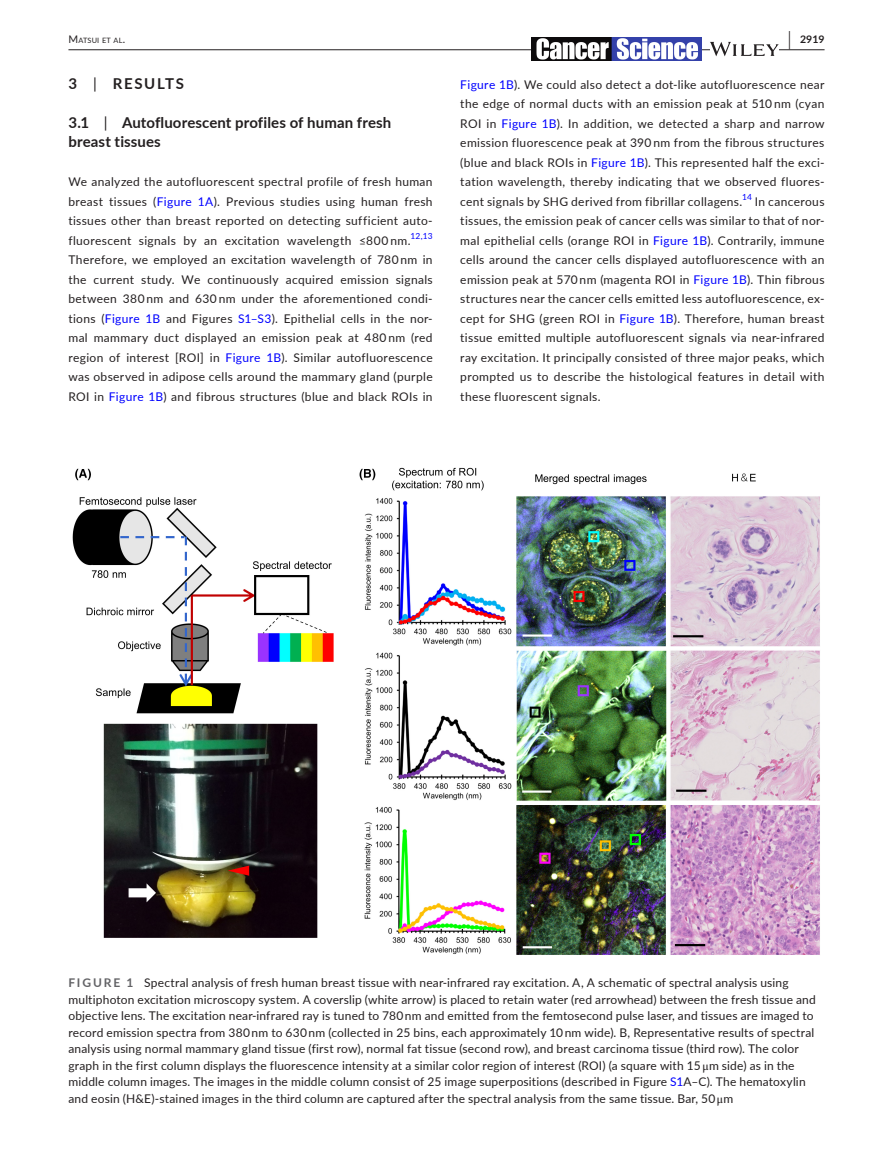
<style>
.page{position:relative;width:893px;height:1174px;background:#fff}
.page>*{position:absolute;margin:0;border:0;box-sizing:border-box;transform-origin:0 0}
.t1{font:700 15px/19.5px "Lato";letter-spacing:.01em;color:#231f20}
.t2{font:700 15px "Lato";letter-spacing:.105em;color:#231f20}
.t3{font:12px/19.5px "Lato";letter-spacing:.015em;color:#231f20;text-align:justify}
.t4{font:700 10.5px "Lato";color:#231f20}
.t5{font:8.4px "Lato";color:#00f}
.t6{font:7.35px "Lato";letter-spacing:.025em;color:#231f20}
.s1{font-size:10.5px}
.s2{font-size:19.5px}
.s3{font-weight:400}
.s4{color:#00f}
.s5{font-weight:700;color:#636366}
.s6{font-family:"STIX"}
</style>
<div class="page">
<hr style="left:68px;top:49px;width:756px;height:1px;background:#231f20">
<img style="left:531px;top:37px;width:170px;height:24px">
<svg style="left:710px;top:42px;width:69px;height:14px"></svg>
<img style="left:72px;top:468px;width:748px;height:487px">
<p class="t6" style="left:68px;top:35px;width:58px"><span class="s1">M</span>ATSUI ET AL<span class="s1">.</span></p>
<p class="t4" style="left:789px;top:31px;width:37px"><span class="s2">|</span> 2919</p>
<p class="t2" style="left:68px;top:72px;width:117px">3 <span class="s3">|</span> RESULTS</p>
<p class="t1" style="left:68px;top:112px;width:324px">3.1 <span class="s3">|</span> Autofluorescent profiles of human fresh breast tissues</p>
<p class="t3" style="left:68px;top:171px;width:366px">We analyzed the autofluorescent spectral profile of fresh human breast tissues (<span class="s4">Figure 1A</span>). Previous studies using human fresh tissues other than breast reported on detecting sufficient auto&shy;fluorescent signals by an excitation wavelength ≤800 nm.</p>
<p class="t3" style="left:460px;top:74px;width:366px"><span class="s4">Figure 1B</span>). We could also detect a dot-like autofluorescence near the edge of normal ducts with an emission peak at 510 nm (cyan ROI in <span class="s4">Figure 1B</span>). In addition, we detected a sharp and narrow emission fluorescence peak at 390 nm from the fibrous structures (blue and black ROIs in <span class="s4">Figure 1B</span>). This represented half the exci&shy;tation wavelength, thereby indicating that we observed fluores&shy;cent signals by SHG derived from fibrillar collagens.</p>
<p class="t5" style="left:742px;top:191px;width:11px">14</p>
<p class="t3" style="left:460px;top:191px;width:366px;text-indent:294px">In cancerous tissues, the emission peak of cancer cells was similar to that of nor&shy;mal epithelial cells (orange ROI in <span class="s4">Figure 1B</span>). Contrarily, immune cells around the cancer cells displayed autofluorescence with an emission peak at 570 nm (magenta ROI in <span class="s4">Figure 1B</span>). Thin fibrous structures near the cancer cells emitted less autofluorescence, ex&shy;cept for SHG (green ROI in <span class="s4">Figure 1B</span>). Therefore, human breast tissue emitted multiple autofluorescent signals via near-infrared ray excitation. It principally consisted of three major peaks, which prompted us to describe the histological features in detail with these fluorescent signals.</p>
<p class="t5" style="left:410px;top:230px;width:24px">12,13</p>
<p class="t3" style="left:68px;top:249px;width:366px">Therefore, we employed an excitation wavelength of 780 nm in the current study. We continuously acquired emission signals between 380 nm and 630 nm under the aforementioned condi&shy;tions (<span class="s4">Figure 1B</span> and Figures <span class="s4">S1–S3</span>). Epithelial cells in the nor&shy;mal mammary duct displayed an emission peak at 480 nm (red region of interest [ROI] in <span class="s4">Figure 1B</span>). Similar autofluorescence was observed in adipose cells around the mammary gland (purple ROI in <span class="s4">Figure 1B</span>) and fibrous structures (blue and black ROIs in</p>
<p class="t3" style="left:68px;top:974px;width:749px;line-height:16.5px;text-align:left"><span class="s5">FIGURE 1</span> Spectral analysis of fresh human breast tissue with near-infrared ray excitation. A, A schematic of spectral analysis using multiphoton excitation microscopy system. A coverslip (white arrow) is placed to retain water (red arrowhead) between the fresh tissue and objective lens. The excitation near-infrared ray is tuned to 780 nm and emitted from the femtosecond pulse laser, and tissues are imaged to record emission spectra from 380 nm to 630 nm (collected in 25 bins, each approximately 10 nm wide). B, Representative results of spectral analysis using normal mammary gland tissue (first row), normal fat tissue (second row), and breast carcinoma tissue (third row). The color graph in the first column displays the fluorescence intensity at a similar color region of interest (ROI) (a square with 15 <span class="s6">μ</span>m side) as in the middle column images. The images in the middle column consist of 25 image superpositions (described in Figure <span class="s4">S1</span>A–C). The hematoxylin and eosin (H&amp;E)-stained images in the third column are captured after the spectral analysis from the same tissue. Bar, 50 <span class="s6">μ</span>m</p>
</div>
